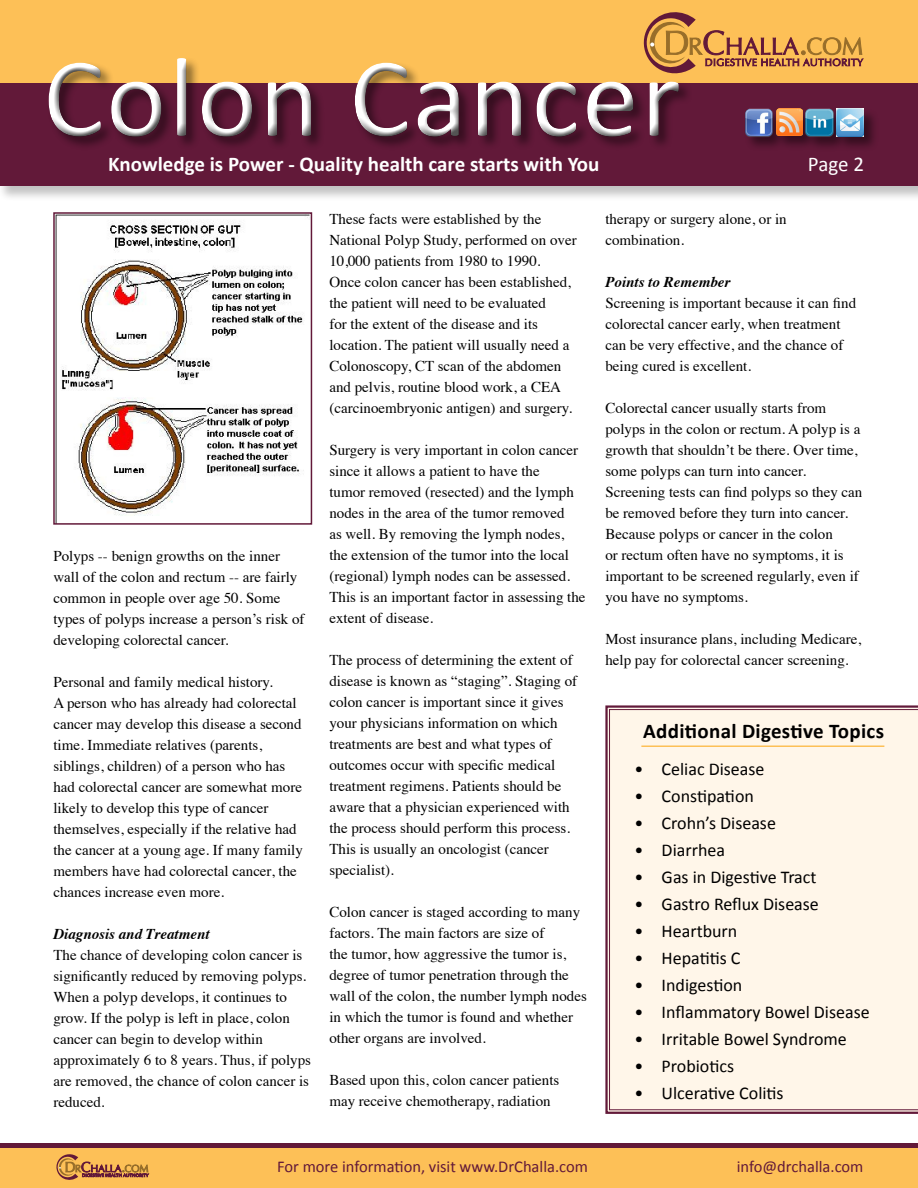
<style>
.page{position:relative;width:918px;height:1188px;background:#fff}
.page>*{position:absolute;margin:0;border:0;box-sizing:border-box;transform-origin:0 0}
.t1{font:114px "Calibri";letter-spacing:.02em;color:#fff}
.t2{font:700 21px "Calibri";color:#fff}
.t3{font:700 21px "Calibri";letter-spacing:.015em;color:#000}
.t4{font:21px "Calibri";color:#fff}
.t5{font:18px "Calibri";color:#000}
.t6{font:16.5px "Calibri";color:#621939}
.t7{font:15px/21px "Times";color:#000}
.t8{font:italic 700 15px "Times";color:#000}
</style>
<div class="page">
<svg style="left:605px;top:705px;width:313px;height:409px;background:#a27583"></svg>
<div style="left:609px;top:709px;width:309px;height:401px;background:#fff6e9"></div>
<hr style="left:641px;top:746px;width:243px;height:1px;background:#fdc057">
<img style="left:56px;top:215px;width:253px;height:307px">
<div style="left:53px;top:212px;width:259px;height:313px;border:2px solid #621939"></div>
<div style="left:0;top:1143px;width:918px;height:6px;background:#621939"></div>
<div style="left:0;top:1148px;width:918px;height:40px;background:#fdc057"></div>
<svg style="left:56px;top:1154px;width:92px;height:26px"></svg>
<div style="left:0;top:83px;width:918px;height:119px;background:#000;opacity:.24"></div>
<div style="left:0;top:82px;width:918px;height:103px;background:#621939"></div>
<div style="left:0;top:0;width:918px;height:82px;background:#fdc057"></div>
<div style="left:744px;top:108px;width:135px;height:44px;background:#000;opacity:.46"></div>
<img style="left:837px;top:109px;width:27px;height:27px">
<img style="left:805px;top:108px;width:30px;height:30px">
<img style="left:776px;top:109px;width:27px;height:26px">
<img style="left:744px;top:109px;width:29px;height:28px">
<svg style="left:643px;top:12px;width:220px;height:56px"></svg>
<div style="left:47px;top:56px;width:646px;height:95px;background:#621939"></div>
<div style="left:36px;top:46px;width:653px;height:98px;background:#fff;opacity:.75"></div>
<div style="left:44px;top:51px;width:648px;height:98px;background:#000;opacity:.68"></div>
<h1 class="t1" style="left:43px;top:27px;width:639px">Colon Cancer</h1>
<h2 class="t2" style="left:108px;top:151px;width:493px">Knowledge is Power - Quality health care starts with You</h2>
<h2 class="t4" style="left:808px;top:151px;width:58px">Page 2</h2>
<p class="t7" style="left:53px;top:544px;width:253px">Polyps -- benign growths on the inner wall of the colon and rectum -- are fairly common in people over age 50. Some types of polyps increase a person’s risk of developing colorectal cancer.</p>
<p class="t7" style="left:53px;top:670px;width:251px">Personal and family medical history.<br>A person who has already had colorectal cancer may develop this disease a second time. Immediate relatives (parents, siblings, children) of a person who has had colorectal cancer are somewhat more likely to develop this type of cancer themselves, especially if the relative had the cancer at a young age. If many family members have had colorectal cancer, the chances increase even more.</p>
<p class="t8" style="left:53px;top:919px;width:158px">Diagnosis and Treatment</p>
<p class="t7" style="left:53px;top:943px;width:259px">The chance of developing colon cancer is significantly reduced by removing polyps.<br>When a polyp develops, it continues to grow. If the polyp is left in place, colon cancer can begin to develop within approximately 6 to 8 years. Thus, if polyps are removed, the chance of colon cancer is reduced.</p>
<p class="t7" style="left:329px;top:207px;width:249px">These facts were established by the National Polyp Study, performed on over 10,000 patients from 1980 to 1990.<br>Once colon cancer has been established, the patient will need to be evaluated<br>for the extent of the disease and its location. The patient will usually need a Colonoscopy, CT scan of the abdomen and pelvis, routine blood work, a CEA (carcinoembryonic antigen) and surgery.</p>
<p class="t7" style="left:329px;top:438px;width:258px">Surgery is very important in colon cancer since it allows a patient to have the<br>tumor removed (resected) and the lymph nodes in the area of the tumor removed<br>as well. By removing the lymph nodes, the extension of the tumor into the local (regional) lymph nodes can be assessed.<br>This is an important factor in assessing the extent of disease.</p>
<p class="t7" style="left:329px;top:648px;width:249px">The process of determining the extent of disease is known as “staging”. Staging of colon cancer is important since it gives your physicians information on which treatments are best and what types of outcomes occur with specific medical treatment regimens. Patients should be aware that a physician experienced with the process should perform this process.<br>This is usually an oncologist (cancer specialist).</p>
<p class="t7" style="left:329px;top:900px;width:259px">Colon cancer is staged according to many factors. The main factors are size of<br>the tumor, how aggressive the tumor is, degree of tumor penetration through the wall of the colon, the number lymph nodes in which the tumor is found and whether other organs are involved.</p>
<p class="t7" style="left:329px;top:1068px;width:231px">Based upon this, colon cancer patients may receive chemotherapy, radiation</p>
<p class="t7" style="left:605px;top:207px;width:183px">therapy or surgery alone, or in combination.</p>
<p class="t8" style="left:605px;top:268px;width:127px">Points to Remember</p>
<p class="t7" style="left:605px;top:291px;width:252px">Screening is important because it can find colorectal cancer early, when treatment can be very effective, and the chance of being cured is excellent.</p>
<p class="t7" style="left:605px;top:396px;width:259px">Colorectal cancer usually starts from polyps in the colon or rectum. A polyp is a growth that shouldn’t be there. Over time, some polyps can turn into cancer.<br>Screening tests can find polyps so they can be removed before they turn into cancer.<br>Because polyps or cancer in the colon<br>or rectum often have no symptoms, it is important to be screened regularly, even if you have no symptoms.</p>
<p class="t7" style="left:605px;top:627px;width:257px">Most insurance plans, including Medicare, help pay for colorectal cancer screening.</p>
<h2 class="t3" style="left:643px;top:718px;width:242px">Additional Digestive Topics</h2>
<p class="t5" style="left:635px;top:758px;width:131px">• Celiac Disease</p>
<p class="t5" style="left:635px;top:785px;width:121px">• Constipation</p>
<p class="t5" style="left:635px;top:812px;width:143px">• Crohn’s Disease</p>
<p class="t5" style="left:635px;top:839px;width:92px">• Diarrhea</p>
<p class="t5" style="left:635px;top:866px;width:183px">• Gas in Digestive Tract</p>
<p class="t5" style="left:635px;top:893px;width:186px">• Gastro Reflux Disease</p>
<p class="t5" style="left:635px;top:920px;width:104px">• Heartburn</p>
<p class="t5" style="left:635px;top:947px;width:107px">• Hepatitis C</p>
<p class="t5" style="left:635px;top:974px;width:109px">• Indigestion</p>
<p class="t5" style="left:635px;top:1001px;width:237px">• Inflammatory Bowel Disease</p>
<p class="t5" style="left:635px;top:1028px;width:214px">• Irritable Bowel Syndrome</p>
<p class="t5" style="left:635px;top:1055px;width:101px">• Probiotics</p>
<p class="t5" style="left:635px;top:1082px;width:151px">• Ulcerative Colitis</p>
<p class="t6" style="left:277px;top:1156px;width:312px">For more information, visit www.DrChalla.com</p>
<p class="t6" style="left:737px;top:1156px;width:128px">info@drchalla.com</p>
</div>
